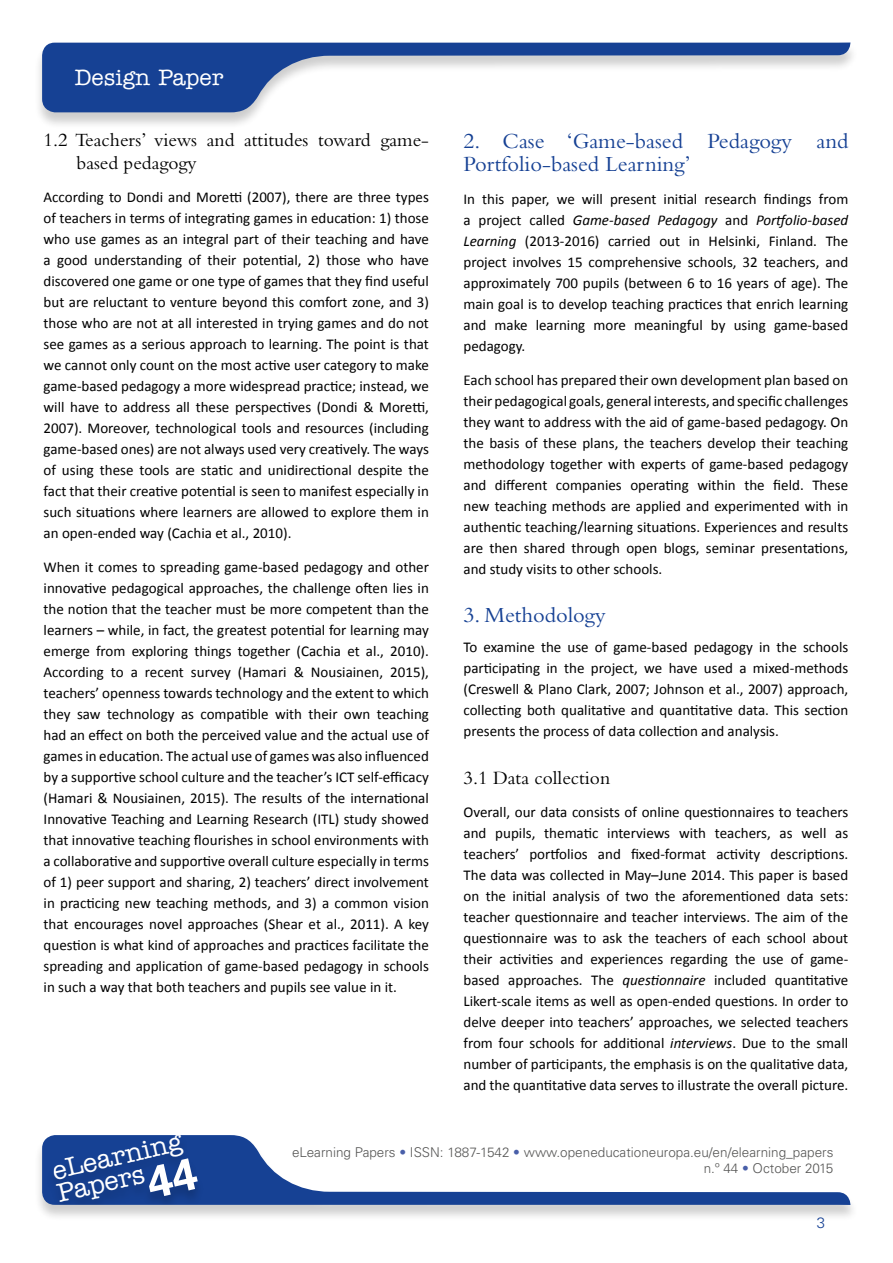
<style>
.page{position:relative;width:893px;height:1263px;background:#fff}
.page>*{position:absolute;margin:0;border:0;box-sizing:border-box;transform-origin:0 0}
.t1{font:500 26.25px/23.1px "American Typewriter Std";color:#fff}
.t2{font:22.5px/22.5px "Bembo Std";color:#164194}
.t3{font:500 22.5px "American Typewriter Std";color:#fff}
.t4{font:19.5px/22.5px "Bembo Std";color:#000}
.t5{font:15px/21px "Calibri";color:#000;text-align:justify}
.t6{font:300 15px "Univers LT Std";color:#164194}
.t7{font:300 13.5px/16.2px "Univers LT Std";color:#575756;text-align:right}
.s1{font-style:italic}
.s2{font-family:"Univers LT Std";font-weight:700;font-size:45px}
.s3{color:#495fa9}
</style>
<div class="page">
<div style="left:33px;top:1135px;width:825px;height:87px;background:#000;opacity:.2"></div>
<svg style="left:42px;top:1135px;width:808px;height:70px"></svg>
<div style="left:46px;top:1135px;width:159px;height:70px;background:#153e8f"></div>
<div style="left:33px;top:42px;width:825px;height:87px;background:#000;opacity:.2"></div>
<svg style="left:42px;top:43px;width:808px;height:69px"></svg>
<h2 class="t3" style="left:75px;top:65px;width:150px">Design Paper</h2>
<h3 class="t4" style="left:77px;top:128px;width:354px;text-indent:-33px">1.2 Teachers’ views and attitudes toward game&shy;based pedagogy</h3>
<p class="t5" style="left:44px;top:187px;width:387px">According to Dondi and Moretti (2007), there are three types of teachers in terms of integrating games in education: 1) those who use games as an integral part of their teaching and have a good understanding of their potential, 2) those who have discovered one game or one type of games that they find useful but are reluctant to venture beyond this comfort zone, and 3) those who are not at all interested in trying games and do not see games as a serious approach to learning. The point is that we cannot only count on the most active user category to make game-based pedagogy a more widespread practice; instead, we will have to address all these perspectives (Dondi &amp; Moretti, 2007). Moreover, technological tools and resources (including game-based ones) are not always used very creatively. The ways of using these tools are static and unidirectional despite the fact that their creative potential is seen to manifest especially in such situations where learners are allowed to explore them in an open-ended way (Cachia et al., 2010).</p>
<p class="t5" style="left:44px;top:557px;width:387px">When it comes to spreading game-based pedagogy and other innovative pedagogical approaches, the challenge often lies in the notion that the teacher must be more competent than the learners – while, in fact, the greatest potential for learning may emerge from exploring things together (Cachia et al., 2010).<br>According to a recent survey (Hamari &amp; Nousiainen, 2015), teachers’ openness towards technology and the extent to which they saw technology as compatible with their own teaching had an effect on both the perceived value and the actual use of games in education. The actual use of games was also influenced by a supportive school culture and the teacher’s ICT self-efficacy (Hamari &amp; Nousiainen, 2015). The results of the international Innovative Teaching and Learning Research (ITL) study showed that innovative teaching flourishes in school environments with a collaborative and supportive overall culture especially in terms of 1) peer support and sharing, 2) teachers’ direct involvement in practicing new teaching methods, and 3) a common vision that encourages novel approaches (Shear et al., 2011). A key question is what kind of approaches and practices facilitate the spreading and application of game-based pedagogy in schools in such a way that both teachers and pupils see value in it.</p>
<h2 class="t2" style="left:463px;top:129px;width:386px">2. Case ‘Game-based Pedagogy and<br>Portfolio-based Learning’</h2>
<p class="t5" style="left:463px;top:189px;width:386px">In this paper, we will present initial research findings from a project called <span class="s1">Game-based Pedagogy</span> and <span class="s1">Portfolio-based Learning</span> (2013-2016) carried out in Helsinki, Finland. The project involves 15 comprehensive schools, 32 teachers, and approximately 700 pupils (between 6 to 16 years of age). The main goal is to develop teaching practices that enrich learning and make learning more meaningful by using game-based pedagogy.</p>
<p class="t5" style="left:463px;top:370px;width:386px">Each school has prepared their own development plan based on their pedagogical goals, general interests, and specific challenges they want to address with the aid of game-based pedagogy. On the basis of these plans, the teachers develop their teaching methodology together with experts of game-based pedagogy and different companies operating within the field. These new teaching methods are applied and experimented with in authentic teaching/learning situations. Experiences and results are then shared through open blogs, seminar presentations, and study visits to other schools.</p>
<h2 class="t2" style="left:463px;top:603px;width:144px">3. Methodology</h2>
<p class="t5" style="left:463px;top:636px;width:386px">To examine the use of game-based pedagogy in the schools participating in the project, we have used a mixed-methods (Creswell &amp; Plano Clark, 2007; Johnson et al., 2007) approach, collecting both qualitative and quantitative data. This section presents the process of data collection and analysis.</p>
<h3 class="t4" style="left:463px;top:766px;width:148px">3.1 Data collection</h3>
<p class="t5" style="left:463px;top:802px;width:386px">Overall, our data consists of online questionnaires to teachers and pupils, thematic interviews with teachers, as well as teachers’ portfolios and fixed-format activity descriptions.<br>The data was collected in May–June 2014. This paper is based on the initial analysis of two the aforementioned data sets: teacher questionnaire and teacher interviews. The aim of the questionnaire was to ask the teachers of each school about their activities and experiences regarding the use of game&shy;based approaches. The <span class="s1">questionnaire</span> included quantitative Likert-scale items as well as open-ended questions. In order to delve deeper into teachers’ approaches, we selected teachers from four schools for additional <span class="s1">interviews</span>. Due to the small number of participants, the emphasis is on the qualitative data, and the quantitative data serves to illustrate the overall picture.</p>
<h1 class="t1" style="left:50px;top:1160px;width:141px;rotate:-13deg">eLearning<br>Papers<span class="s2">44</span></h1>
<p class="t7" style="left:292px;top:1144px;width:543px">eLearning Papers <span class="s3">•</span> ISSN: 1887-1542 <span class="s3">•</span> www.openeducationeuropa.eu/en/elearning_papers n.º 44 <span class="s3">•</span> October 2015</p>
<p class="t6" style="left:817px;top:1214px;width:10px">3</p>
</div>
